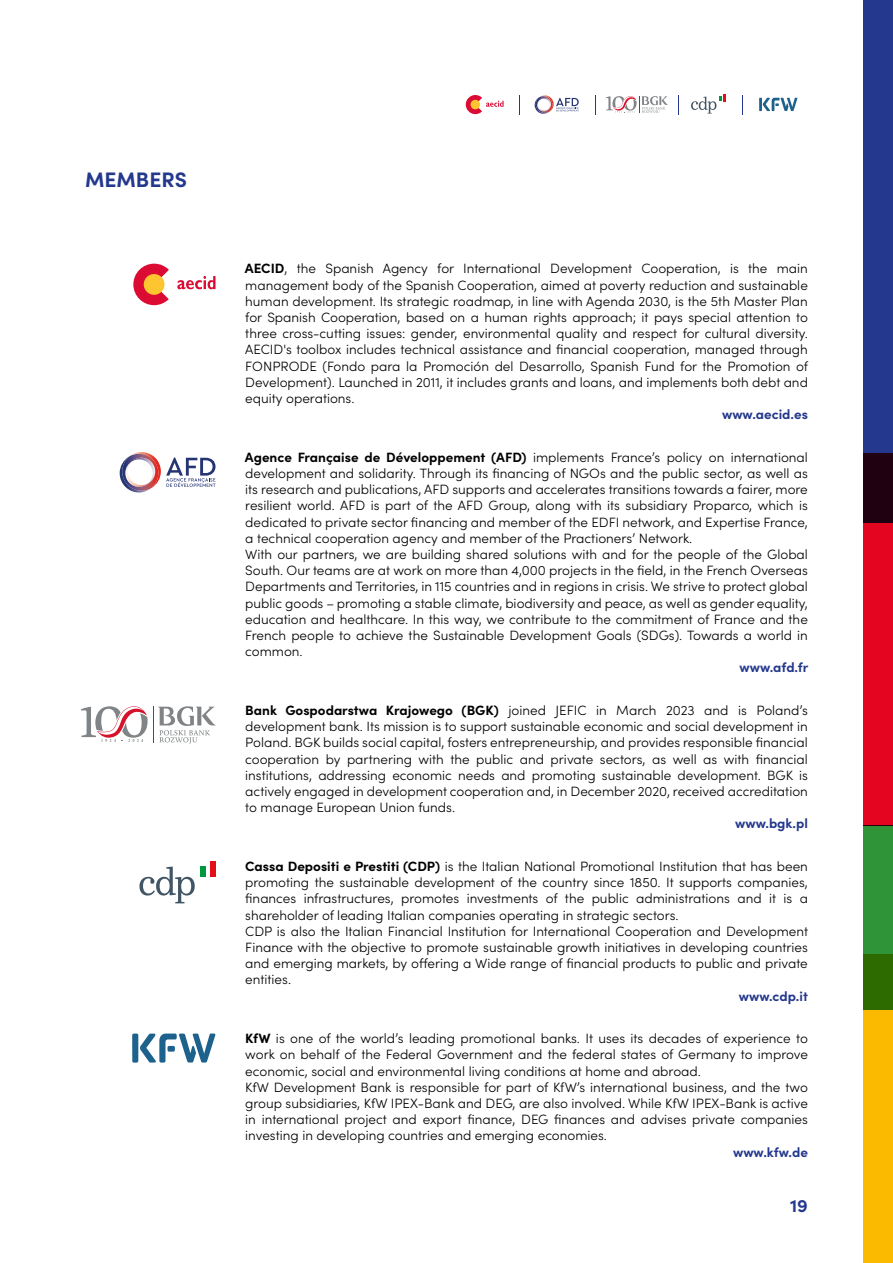
<style>
.page{position:relative;width:893px;height:1263px;background:#fff}
.page>*{position:absolute;margin:0;border:0;box-sizing:border-box;transform-origin:0 0}
.t1{font:700 21px "Sofia Pro";color:#24388d}
.t2{font:700 18px "Sofia Pro";color:#24388d}
.miembros_texto{font:300 13.5px/16.2px "Sofia Pro";color:#000;text-align:justify}
.miembros_web{font:700 13.5px "Sofia Pro";color:#24388d}
.s1{font-weight:700}
</style>
<div class="page">
<svg style="left:466px;top:95px;width:38px;height:19px"></svg>
<svg style="left:535px;top:95px;width:44px;height:19px"></svg>
<svg style="left:691px;top:94px;width:35px;height:20px"></svg>
<svg style="left:759px;top:98px;width:38px;height:13px"></svg>
<svg style="left:519px;top:95px;width:1px;height:20px"></svg>
<svg style="left:595px;top:95px;width:1px;height:20px"></svg>
<svg style="left:678px;top:95px;width:1px;height:20px"></svg>
<svg style="left:742px;top:95px;width:1px;height:20px"></svg>
<svg style="left:606px;top:96px;width:62px;height:17px"></svg>
<svg style="left:133px;top:264px;width:36px;height:41px"></svg>
<div style="left:144px;top:274px;width:20px;height:21px;background:#fdc530;border-radius:50%"></div>
<svg style="left:177px;top:276px;width:39px;height:13px"></svg>
<svg style="left:120px;top:452px;width:96px;height:40px"></svg>
<div style="left:200px;top:866px;width:5px;height:11px;background:#009741"></div>
<div style="left:210px;top:861px;width:6px;height:16px;background:#e20e18"></div>
<svg style="left:139px;top:866px;width:56px;height:37px"></svg>
<svg style="left:132px;top:1033px;width:84px;height:30px"></svg>
<svg style="left:158px;top:706px;width:58px;height:38px"></svg>
<hr style="left:153px;top:706px;width:1px;height:36px;background:#d5112b">
<svg style="left:81px;top:706px;width:67px;height:36px"></svg>
<div style="left:863px;top:453px;width:30px;height:372px;background:#e40521"></div>
<div style="left:863px;top:0;width:30px;height:523px;background:#24388d"></div>
<div style="left:863px;top:955px;width:30px;height:308px;background:#fbba00"></div>
<svg style="left:863px;top:825px;width:30px;height:185px;background:#2d8626"></svg>
<p class="t1" style="left:85px;top:164px;width:103px">MEMBERS</p>
<p class="miembros_texto" style="left:245px;top:260px;width:565px"><span class="s1">AECID</span>, the Spanish Agency for International Development Cooperation, is the main management body of the Spanish Cooperation, aimed at poverty reduction and sustainable human development. Its strategic roadmap, in line with Agenda 2030, is the 5th Master Plan for Spanish Cooperation, based on a human rights approach; it pays special attention to three cross-cutting issues: gender, environmental quality and respect for cultural diversity.<br>AECID's toolbox includes technical assistance and financial cooperation, managed through FONPRODE (Fondo para la Promoción del Desarrollo, Spanish Fund for the Promotion of Development). Launched in 2011, it includes grants and loans, and implements both debt and equity operations.</p>
<p class="miembros_web" style="left:722px;top:404px;width:87px">www.aecid.es</p>
<p class="miembros_texto" style="left:245px;top:448px;width:564px"><span class="s1">Agence Française de Développement (AFD)</span> implements France’s policy on international development and solidarity. Through its financing of NGOs and the public sector, as well as its research and publications, AFD supports and accelerates transitions towards a fairer, more resilient world. AFD is part of the AFD Group, along with its subsidiary Proparco, which is dedicated to private sector financing and member of the EDFI network, and Expertise France, a technical cooperation agency and member of the Practioners’ Network.</p>
<p class="miembros_texto" style="left:245px;top:545px;width:564px">With our partners, we are building shared solutions with and for the people of the Global South. Our teams are at work on more than 4,000 projects in the field, in the French Overseas Departments and Territories, in 115 countries and in regions in crisis. We strive to protect global public goods – promoting a stable climate, biodiversity and peace, as well as gender equality, education and healthcare. In this way, we contribute to the commitment of France and the French people to achieve the Sustainable Development Goals (SDGs). Towards a world in common.</p>
<p class="miembros_web" style="left:739px;top:657px;width:70px">www.afd.fr</p>
<p class="miembros_texto" style="left:245px;top:701px;width:564px"><span class="s1">Bank Gospodarstwa Krajowego (BGK)</span> joined JEFIC in March 2023 and is Poland’s development bank. Its mission is to support sustainable economic and social development in Poland. BGK builds social capital, fosters entrepreneurship, and provides responsible financial cooperation by partnering with the public and private sectors, as well as with financial institutions, addressing economic needs and promoting sustainable development. BGK is actively engaged in development cooperation and, in December 2020, received accreditation to manage European Union funds.</p>
<p class="miembros_web" style="left:735px;top:813px;width:74px">www.bgk.pl</p>
<p class="miembros_texto" style="left:245px;top:857px;width:564px"><span class="s1">Cassa Depositi e Prestiti (CDP)</span> is the Italian National Promotional Institution that has been promoting the sustainable development of the country since 1850. It supports companies, finances infrastructures, promotes investments of the public administrations and it is a shareholder of leading Italian companies operating in strategic sectors.</p>
<p class="miembros_texto" style="left:245px;top:922px;width:564px">CDP is also the Italian Financial Institution for International Cooperation and Development Finance with the objective to promote sustainable growth initiatives in developing countries and emerging markets, by offering a Wide range of financial products to public and private entities.</p>
<p class="miembros_web" style="left:739px;top:985px;width:71px">www.cdp.it</p>
<p class="miembros_texto" style="left:245px;top:1030px;width:564px"><span class="s1">KfW</span> is one of the world’s leading promotional banks. It uses its decades of experience to work on behalf of the Federal Government and the federal states of Germany to improve economic, social and environmental living conditions at home and abroad.</p>
<p class="miembros_texto" style="left:245px;top:1078px;width:564px">KfW Development Bank is responsible for part of KfW’s international business, and the two group subsidiaries, KfW IPEX-Bank and DEG, are also involved. While KfW IPEX-Bank is active in international project and export finance, DEG finances and advises private companies investing in developing countries and emerging economies.</p>
<p class="miembros_web" style="left:733px;top:1141px;width:76px">www.kfw.de</p>
<h2 class="t2" style="left:790px;top:1192px;width:19px">19</h2>
</div>
